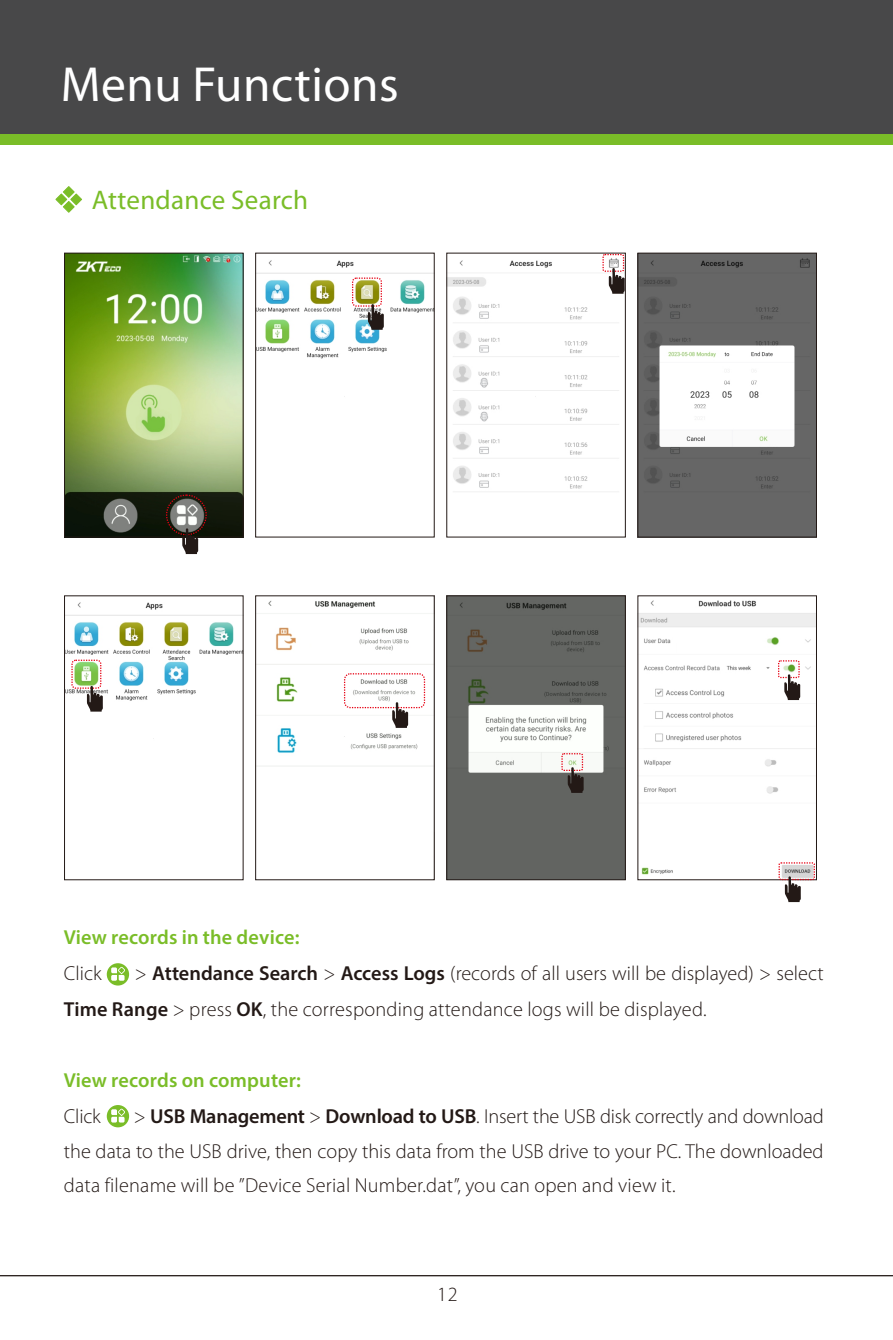
<style>
.page{position:relative;width:893px;height:1340px;background:#fff}
.page>*{position:absolute;margin:0;border:0;box-sizing:border-box;transform-origin:0 0}
.t1{font:49.5px "Myriad Pro";letter-spacing:.01em;color:#fff}
.t2{font:27px "Myriad Pro";letter-spacing:.01em;color:#7abd28}
.t3{font:300 20.25px/34.9px "Myriad Pro";letter-spacing:.01em;color:#231916}
.t4{font:600 20.25px "Myriad Pro";letter-spacing:.01em;color:#7abd28}
.s1{font-weight:600}
</style>
<div class="page">
<hr style="left:0;top:1274px;width:893px;height:2px;background:#231916">
<div style="left:0;top:0;width:893px;height:134px;background:#484849"></div>
<div style="left:0;top:134px;width:893px;height:11px;background:#7abd28"></div>
<svg style="left:56px;top:186px;width:26px;height:26px"></svg>
<img style="left:66px;top:255px;width:175px;height:280px">
<div style="left:64px;top:253px;width:179px;height:284px;border:1px solid #231916"></div>
<div style="left:166px;top:494px;width:41px;height:41px;border:1px dashed #e60013;border-radius:20px"></div>
<svg style="left:182px;top:528px;width:16px;height:26px"></svg>
<img style="left:257px;top:260px;width:175px;height:137px">
<div style="left:255px;top:253px;width:179px;height:284px;border:1px solid #231916"></div>
<div style="left:352px;top:277px;width:30px;height:30px;border:1px dashed #e60013;border-radius:4px"></div>
<svg style="left:368px;top:304px;width:16px;height:26px"></svg>
<img style="left:449px;top:258px;width:170px;height:231px">
<img style="left:640px;top:255px;width:175px;height:280px">
<div style="left:638px;top:253px;width:179px;height:284px;border:1px solid #231916"></div>
<div style="left:602px;top:254px;width:22px;height:18px;border:1px dashed #e60013;border-radius:2px"></div>
<svg style="left:609px;top:268px;width:16px;height:26px"></svg>
<svg style="left:107px;top:963px;width:22px;height:22px"></svg>
<svg style="left:107px;top:1105px;width:22px;height:22px"></svg>
<img style="left:66px;top:602px;width:175px;height:137px">
<div style="left:64px;top:595px;width:179px;height:285px;border:1px solid #231916"></div>
<div style="left:71px;top:659px;width:30px;height:29px;border:1px dashed #e60013;border-radius:4px"></div>
<svg style="left:87px;top:685px;width:16px;height:26px"></svg>
<img style="left:449px;top:597px;width:174px;height:281px">
<div style="left:447px;top:595px;width:178px;height:285px;border:1px solid #231916"></div>
<img style="left:640px;top:600px;width:175px;height:278px">
<div style="left:638px;top:595px;width:179px;height:285px;border:1px solid #231916"></div>
<div style="left:561px;top:753px;width:22px;height:18px;border:1px dashed #e60013;border-radius:2px"></div>
<svg style="left:568px;top:767px;width:16px;height:26px"></svg>
<img style="left:257px;top:600px;width:175px;height:153px">
<div style="left:255px;top:595px;width:179px;height:285px;border:1px solid #231916"></div>
<div style="left:344px;top:673px;width:81px;height:35px;border:1px dashed #e60013;border-radius:6px"></div>
<svg style="left:392px;top:702px;width:16px;height:26px"></svg>
<div style="left:778px;top:660px;width:22px;height:18px;border:1px dashed #e60013;border-radius:2px"></div>
<svg style="left:784px;top:674px;width:16px;height:26px"></svg>
<div style="left:779px;top:862px;width:36px;height:18px;border:1px dashed #e60013;border-radius:2px"></div>
<svg style="left:785px;top:876px;width:16px;height:26px"></svg>
<h1 class="t1" style="left:61px;top:63px;width:340px">Menu Functions</h1>
<h2 class="t2" style="left:92px;top:188px;width:218px">Attendance Search</h2>
<p class="t4" style="left:64px;top:929px;width:237px">View records in the device:</p>
<p class="t3" style="left:64px;top:957px;width:761px;line-height:35.8px;text-indent:71px">&gt; <span class="s1">Attendance Search</span> &gt; <span class="s1">Access Logs</span> (records of all users will be displayed) &gt; select<br><span class="s1">Time Range</span> &gt; press <span class="s1">OK</span>, the corresponding attendance logs will be displayed.</p>
<p class="t3" style="left:64px;top:957px;width:39px">Click</p>
<p class="t4" style="left:64px;top:1071px;width:239px">View records on computer:</p>
<p class="t3" style="left:64px;top:1100px;width:761px;text-align:justify;text-indent:70px">&gt; <span class="s1">USB Management</span> &gt; <span class="s1">Download to USB</span>. Insert the USB disk correctly and download the data to the USB drive, then copy this data from the USB drive to your PC. The downloaded data filename will be ”Device Serial Number.dat”, you can open and view it.</p>
<p class="t3" style="left:64px;top:1100px;width:38px">Click</p>
<p class="t3" style="left:437px;top:1278px;width:22px">12</p>
</div>
